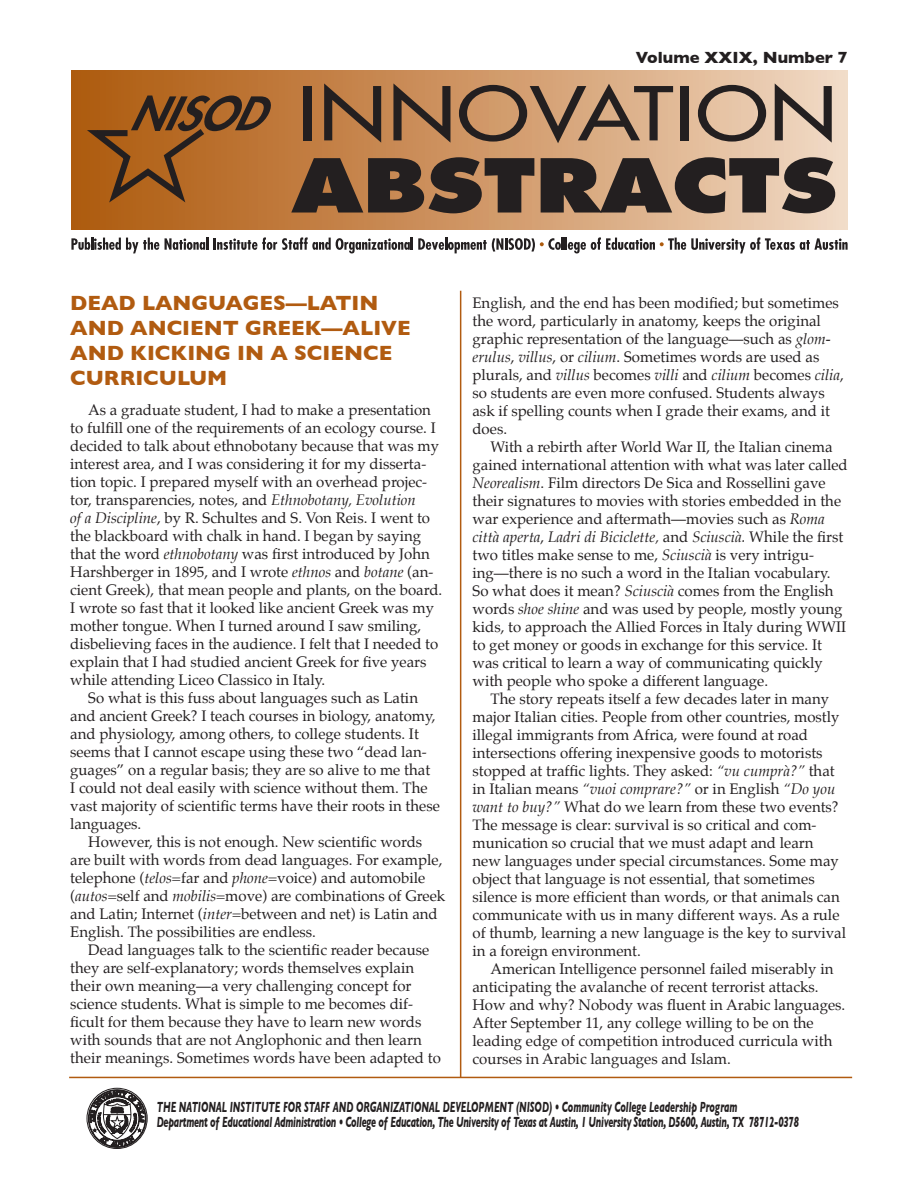
<style>
.page{position:relative;width:918px;height:1188px;background:#fff}
.page>*{position:absolute;margin:0;border:0;box-sizing:border-box;transform-origin:0 0}
.t1{font:700 21px/25.2px "Gill Sans";color:#b15b10}
.t2{font:700 16.5px "Gill Sans";color:#231f20}
.t3{font:15px/18px "Palatino";color:#231f20}
.t4{font:italic 700 15px/14.4px "Gill Sans";color:#231f20;scale:.61 1}
.s1{font-style:italic}
</style>
<div class="page">
<div style="left:72px;top:70px;width:775px;height:159px;background:linear-gradient(to right,#ad570a,#efd5c0)"></div>
<svg style="left:71px;top:238px;width:88px;height:15px"></svg>
<svg style="left:165px;top:238px;width:43px;height:12px"></svg>
<svg style="left:214px;top:237px;width:634px;height:16px"></svg>
<svg style="left:78px;top:96px;width:195px;height:114px;background:#9b5b22"></svg>
<div style="left:303px;top:86px;width:8px;height:54px;background:#231f20"></div>
<svg style="left:324px;top:83px;width:57px;height:60px;background:#8a5f3b"></svg>
<svg style="left:393px;top:83px;width:57px;height:60px;background:#8f6645"></svg>
<svg style="left:459px;top:84px;width:214px;height:59px;background:#a27e60"></svg>
<div style="left:681px;top:86px;width:8px;height:54px;background:#231f20"></div>
<svg style="left:698px;top:85px;width:68px;height:57px;background:#a8907c"></svg>
<svg style="left:775px;top:83px;width:57px;height:60px;background:#a49283"></svg>
<svg style="left:291px;top:157px;width:243px;height:56px;background:#5c4433"></svg>
<svg style="left:541px;top:157px;width:294px;height:56px;background:#63544a"></svg>
<hr style="left:460px;top:291px;width:1px;height:786px;background:#b15b10">
<svg style="left:87px;top:1087px;width:61px;height:62px"></svg>
<hr style="left:69px;top:1077px;width:783px;height:1px;background:#b15b10">
<p class="t2" style="left:636px;top:48px;width:213px">VOLUME XXIX, NUMBER 7</p>
<h1 class="t1" style="left:70px;top:290px;width:342px">DEAD LAN GUAGES—LATIN<br>AN D ANCI ENT GREEK—ALIVE<br>AN D KICKING IN A SCI ENCE<br>CURRICULUM</h1>
<p class="t3" style="left:88px;top:401px;width:344px">As a graduate student, I had to make a presentation</p>
<p class="t3" style="left:70px;top:419px;width:367px">to fulfill one of the requirements of an ecology course. I</p>
<p class="t3" style="left:70px;top:437px;width:370px">decided to talk about ethnobotany because that was my</p>
<p class="t3" style="left:70px;top:455px;width:358px">interest area, and I was considering it for my disserta-</p>
<p class="t3" style="left:70px;top:473px;width:359px">tion topic. I prepared myself with an overhead projec-</p>
<p class="t3" style="left:70px;top:491px;width:347px">tor, transparencies, notes, and <span class="s1">Ethnobotany, Evolution</span></p>
<p class="t3" style="left:70px;top:509px;width:361px"><span class="s1">of a Discipline</span>, by R. Schultes and S. Von Reis. I went to</p>
<p class="t3" style="left:70px;top:527px;width:352px">the blackboard with chalk in hand. I began by saying</p>
<p class="t3" style="left:70px;top:545px;width:361px">that the word <span class="s1">ethnobotany</span> was first introduced by John</p>
<p class="t3" style="left:70px;top:563px;width:365px">Harshberger in 1895, and I wrote <span class="s1">ethnos</span> and <span class="s1">botane</span> (an-</p>
<p class="t3" style="left:70px;top:581px;width:374px">cient Greek), that mean people and plants, on the board.</p>
<p class="t3" style="left:70px;top:599px;width:365px">I wrote so fast that it looked like ancient Greek was my</p>
<p class="t3" style="left:70px;top:617px;width:353px">mother tongue. When I turned around I saw smiling,</p>
<p class="t3" style="left:70px;top:635px;width:370px">disbelieving faces in the audience. I felt that I needed to</p>
<p class="t3" style="left:70px;top:653px;width:358px">explain that I had studied ancient Greek for five years</p>
<p class="t3" style="left:70px;top:671px;width:257px">while attending Liceo Classico in Italy.</p>
<p class="t3" style="left:88px;top:689px;width:331px">So what is this fuss about languages such as Latin</p>
<p class="t3" style="left:70px;top:707px;width:367px">and ancient Greek? I teach courses in biology, anatomy,</p>
<p class="t3" style="left:70px;top:725px;width:350px">and physiology, among others, to college students. It</p>
<p class="t3" style="left:70px;top:743px;width:358px">seems that I cannot escape using these two “dead lan-</p>
<p class="t3" style="left:70px;top:761px;width:362px">guages” on a regular basis; they are so alive to me that</p>
<p class="t3" style="left:70px;top:779px;width:359px">I could not deal easily with science without them. The</p>
<p class="t3" style="left:70px;top:797px;width:371px">vast majority of scientific terms have their roots in these</p>
<p class="t3" style="left:70px;top:815px;width:73px">languages.</p>
<p class="t3" style="left:88px;top:833px;width:336px">However, this is not enough. New scientific words</p>
<p class="t3" style="left:70px;top:851px;width:374px">are built with words from dead languages. For example,</p>
<p class="t3" style="left:70px;top:869px;width:357px">telephone (<span class="s1">telos</span>=far and <span class="s1">phone</span>=voice) and automobile</p>
<p class="t3" style="left:70px;top:887px;width:377px">(<span class="s1">autos</span>=self and <span class="s1">mobilis</span>=move) are combinations of Greek</p>
<p class="t3" style="left:70px;top:905px;width:369px">and Latin; Internet (<span class="s1">inter</span>=between and net) is Latin and</p>
<p class="t3" style="left:70px;top:923px;width:247px">English. The possibilities are endless.</p>
<p class="t3" style="left:88px;top:941px;width:343px">Dead languages talk to the scientific reader because</p>
<p class="t3" style="left:70px;top:959px;width:346px">they are self-explanatory; words themselves explain</p>
<p class="t3" style="left:70px;top:977px;width:343px">their own meaning—a very challenging concept for</p>
<p class="t3" style="left:70px;top:995px;width:345px">science students. What is simple to me becomes dif-</p>
<p class="t3" style="left:70px;top:1013px;width:353px">ficult for them because they have to learn new words</p>
<p class="t3" style="left:70px;top:1031px;width:353px">with sounds that are not Anglophonic and then learn</p>
<p class="t3" style="left:70px;top:1049px;width:372px">their meanings. Sometimes words have been adapted to</p>
<p class="t3" style="left:472px;top:294px;width:373px">English, and the end has been modified; but sometimes the word, particularly in anatomy, keeps the original graphic representation of the language—such as <span class="s1">glom&shy;erulus</span>, <span class="s1">villus</span>, or <span class="s1">cilium</span>. Sometimes words are used as plurals, and <span class="s1">villus</span> becomes <span class="s1">villi</span> and <span class="s1">cilium</span> becomes <span class="s1">cilia</span>, so students are even more confused. Students always ask if spelling counts when I grade their exams, and it does.</p>
<p class="t3" style="left:472px;top:438px;width:377px;text-indent:18px">With a rebirth after World War II, the Italian cinema gained international attention with what was later called <span class="s1">Neorealism</span>. Film directors De Sica and Rossellini gave their signatures to movies with stories embedded in the war experience and aftermath—movies such as <span class="s1">Roma città aperta</span>, <span class="s1">Ladri di Biciclette,</span> and <span class="s1">Sciuscià.</span> While the first two titles make sense to me, <span class="s1">Sciuscià</span> is very intrigu&shy;ing—there is no such a word in the Italian vocabulary.<br>So what does it mean? <span class="s1">Sciuscià</span> comes from the English words <span class="s1">shoe shine</span> and was used by people, mostly young kids, to approach the Allied Forces in Italy during WWII to get money or goods in exchange for this service. It was critical to learn a way of communicating quickly with people who spoke a different language.</p>
<p class="t3" style="left:472px;top:690px;width:375px;text-indent:18px">The story repeats itself a few decades later in many major Italian cities. People from other countries, mostly illegal immigrants from Africa, were found at road intersections offering inexpensive goods to motorists stopped at traffic lights. They asked: <span class="s1">“vu cumprà?”</span> that in Italian means <span class="s1">“vuoi comprare?”</span> or in English <span class="s1">“Do you want to buy?”</span> What do we learn from these two events?<br>The message is clear: survival is so critical and com&shy;munication so crucial that we must adapt and learn<br>new languages under special circumstances. Some may object that language is not essential, that sometimes silence is more efficient than words, or that animals can communicate with us in many different ways. As a rule of thumb, learning a new language is the key to survival in a foreign environment.</p>
<p class="t3" style="left:472px;top:960px;width:374px;text-indent:18px">American Intelligence personnel failed miserably in anticipating the avalanche of recent terrorist attacks.<br>How and why? Nobody was fluent in Arabic languages.<br>After September 11, any college willing to be on the leading edge of competition introduced curricula with courses in Arabic languages and Islam.</p>
<p class="t4" style="left:157px;top:1100px;width:1054px">The National Institute for Staff and Organizational Development (NISOD) • Community College Leadership Program<br>Department of Educational Administration • College of Education, The University of Texas at Austin, 1 University Station, D5600, Austin, TX 78712-0378</p>
</div>
